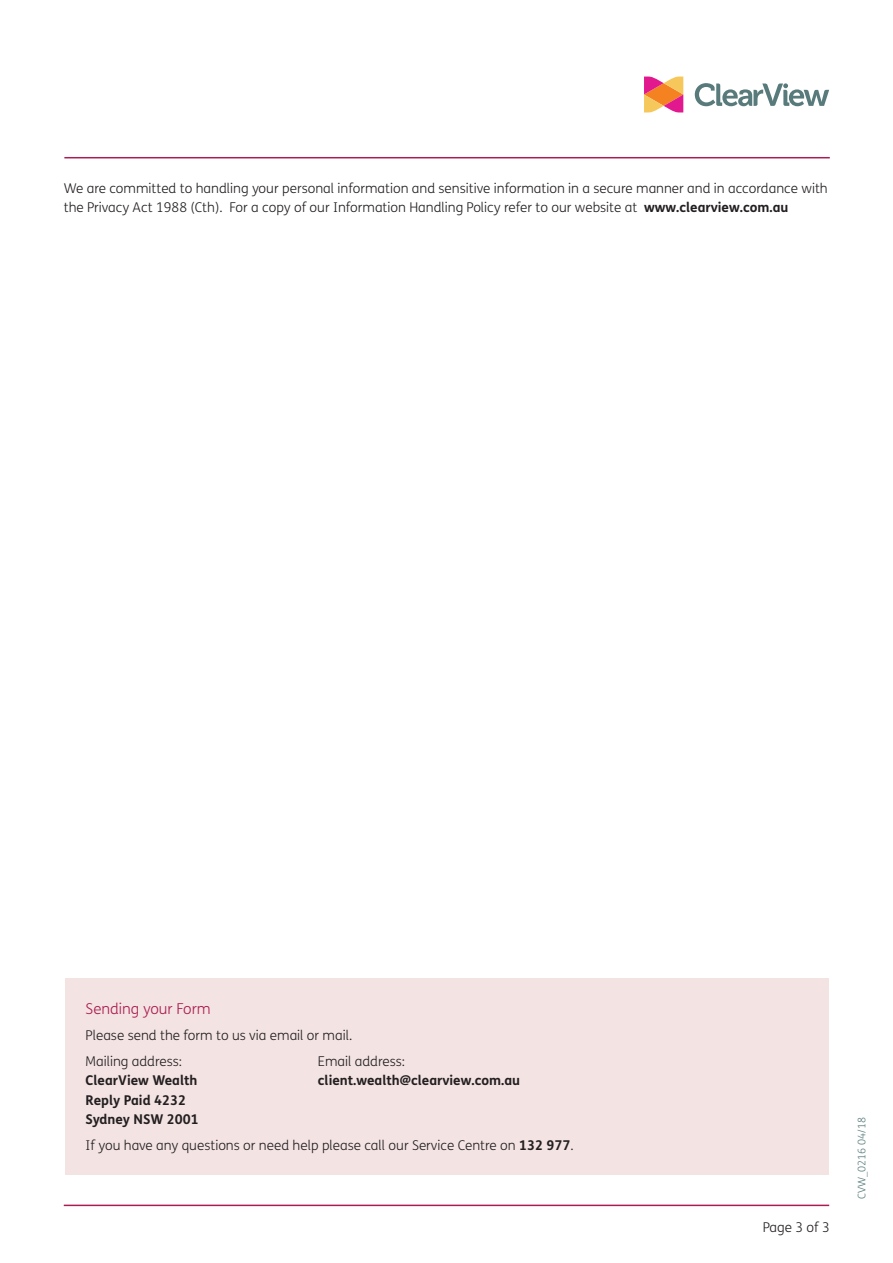
<style>
.page{position:relative;width:893px;height:1263px;background:#fff}
.page>*{position:absolute;margin:0;border:0;box-sizing:border-box;transform-origin:0 0}
._1_1__Sub_head{font:300 15px "FS Me";color:#ab1d51}
._2_0__Body_text{font:300 13.5px/19.5px "FS Me";color:#231f20}
._2_0__Body_text-2{font:700 13.5px/19.5px "FS Me";color:#231f20}
._2_6__Footnote{font:300 10.5px "FS Me";color:#587a7b}
.s1{font-weight:700}
</style>
<div class="page">
<hr style="left:64px;top:1204px;width:765px;height:2px;background:#ab1d51">
<hr style="left:64px;top:157px;width:766px;height:1px;background:#ab1d51">
<svg style="left:644px;top:77px;width:39px;height:35px"></svg>
<svg style="left:695px;top:83px;width:134px;height:23px"></svg>
<div style="left:65px;top:978px;width:764px;height:197px;background:#f3e3e3"></div>
<p class="_2_0__Body_text" style="left:64px;top:178px;width:765px">We are committed to handling your personal information and sensitive information in a secure manner and in accordance with the Privacy Act 1988 (Cth). For a copy of our Information Handling Policy refer to our website at <span class="s1">www.clearview.com.au</span></p>
<p class="_1_1__Sub_head" style="left:86px;top:998px;width:127px">Sending your Form</p>
<p class="_2_0__Body_text" style="left:86px;top:1025px;width:268px">Please send the form to us via email or mail.</p>
<p class="_2_0__Body_text" style="left:86px;top:1051px;width:98px">Mailing address:</p>
<p class="_2_0__Body_text" style="left:318px;top:1051px;width:89px">Email address:</p>
<p class="_2_0__Body_text-2" style="left:86px;top:1070px;width:113px">ClearView Wealth</p>
<p class="_2_0__Body_text-2" style="left:318px;top:1070px;width:204px">client.wealth@clearview.com.au</p>
<p class="_2_0__Body_text-2" style="left:86px;top:1089px;width:115px">Reply Paid 4232<br>Sydney NSW 2001</p>
<p class="_2_0__Body_text" style="left:86px;top:1135px;width:489px">If you have any questions or need help please call our Service Centre on <span class="s1">132 977</span>.</p>
<p class="_2_0__Body_text" style="left:763px;top:1217px;width:68px">Page 3 of 3</p>
<p class="_2_6__Footnote" style="left:855px;top:1199px;width:83px;rotate:-90deg">CVW_0216 04/18</p>
</div>
